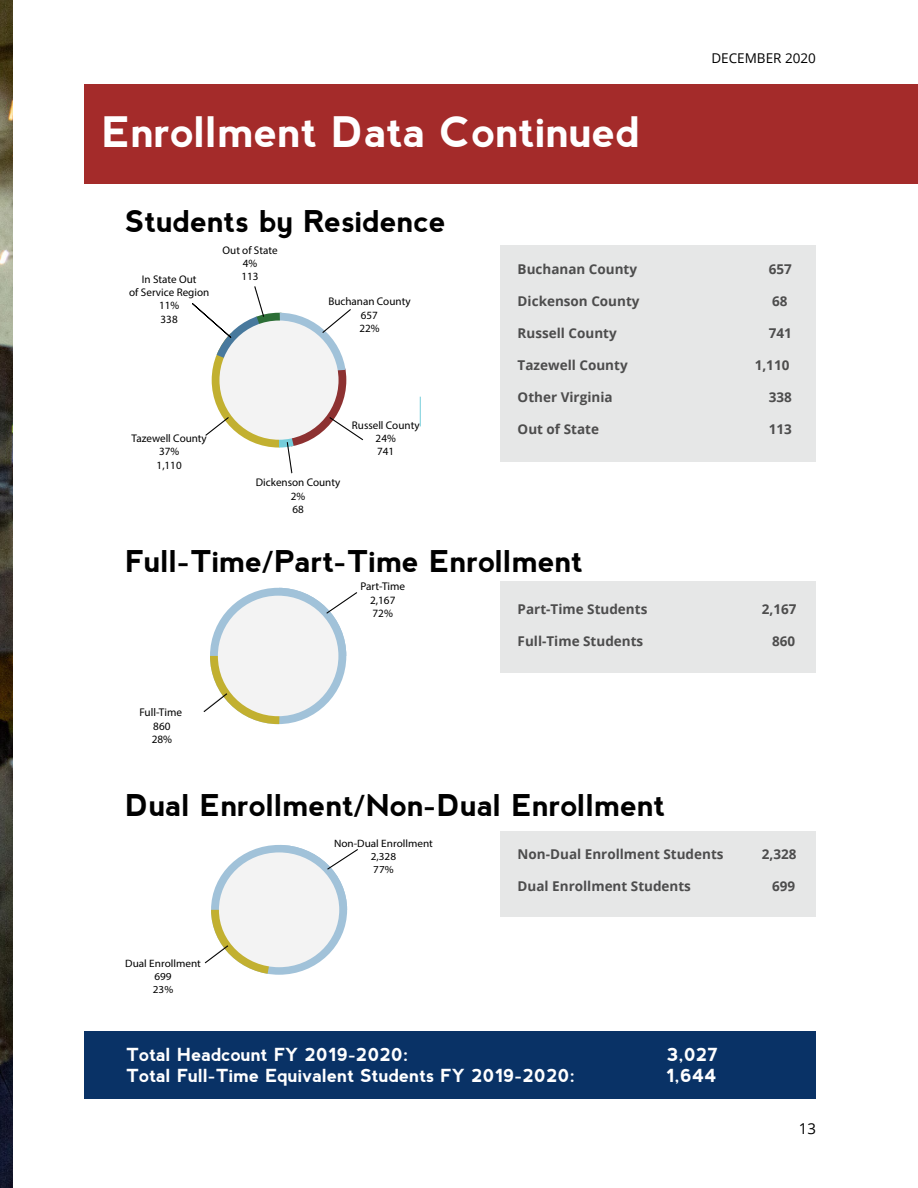
<style>
.page{position:relative;width:918px;height:1188px;background:#fff}
.page>*{position:absolute;margin:0;border:0;box-sizing:border-box;transform-origin:0 0}
.Section_Title_-_Left{font:700 42px "nevis";color:#fff}
.Short_Blurb_Header{font:700 30px "nevis";color:#000}
.Body_Text_Defaults{font:700 18px "nevis";color:#fff}
.t1{font:15px "Open Sans";color:#000}
.t2{font:700 13.5px "Open Sans";color:#000}
.t3{font:13.5px "Open Sans";color:#000}
.t4{font:11.25px/13.5px "Myriad Pro";color:#000;text-align:center}
.t5{font:11.1px/13.4px "Myriad Pro";color:#000;text-align:center}
.t6{font:10.65px/12.8px "Myriad Pro";color:#000;text-align:center;scale:1.05 1}
</style>
<div class="page">
<div style="left:84px;top:1031px;width:732px;height:68px;background:#093266"></div>
<svg style="left:192px;top:286px;width:172px;height:188px"></svg>
<svg style="left:286px;top:588px;width:60px;height:60px"></svg>
<div style="left:210px;top:588px;width:136px;height:136px;background:#a1c2d9;border-radius:68px"></div>
<div style="left:218px;top:596px;width:120px;height:120px;background:#f3f3f3;border-radius:50%"></div>
<svg style="left:326px;top:592px;width:31px;height:22px"></svg>
<svg style="left:203px;top:656px;width:78px;height:68px"></svg>
<svg style="left:205px;top:845px;width:153px;height:130px"></svg>
<div style="left:84px;top:84px;width:834px;height:100px;background:#a42b2a"></div>
<div style="left:501px;top:246px;width:315px;height:216px;background:#e6e7e7"></div>
<div style="left:501px;top:581px;width:315px;height:92px;background:#e6e7e7"></div>
<div style="left:501px;top:831px;width:315px;height:86px;background:#e6e7e7"></div>
<img style="left:0;top:0;width:13px;height:1188px">
<p class="Section_Title_-_Left" style="left:102px;top:108px;width:540px">Enrollment Data Continued</p>
<p class="Short_Blurb_Header" style="left:126px;top:204px;width:322px">Students by Residence</p>
<p class="t3" style="left:711px;top:49px;width:106px">DECEMBER 2020</p>
<p class="t5" style="left:129px;top:272px;width:82px">In State Out<br>of Service Region<br>11%<br>338</p>
<p class="t5" style="left:223px;top:243px;width:57px">Out of State<br>4%<br>113</p>
<p class="t5" style="left:328px;top:295px;width:84px">Buchanan County<br>657<br>22%</p>
<p class="t5" style="left:132px;top:432px;width:77px">Tazewell County<br>37%<br>1,110</p>
<p class="t5" style="left:256px;top:476px;width:86px">Dickenson County<br>2%<br>68</p>
<p class="t5" style="left:352px;top:418px;width:69px">Russell County<br>24%<br>741</p>
<p class="t2" style="left:518px;top:260px;width:121px">Buchanan County</p>
<p class="t2" style="left:769px;top:260px;width:25px">657</p>
<p class="t2" style="left:518px;top:292px;width:123px">Dickenson County</p>
<p class="t2" style="left:772px;top:292px;width:17px">68</p>
<p class="t2" style="left:518px;top:324px;width:101px">Russell County</p>
<p class="t2" style="left:769px;top:324px;width:25px">741</p>
<p class="t2" style="left:518px;top:355px;width:112px">Tazewell County</p>
<p class="t2" style="left:755px;top:355px;width:36px">1,110</p>
<p class="t2" style="left:518px;top:387px;width:96px">Other Virginia</p>
<p class="t2" style="left:769px;top:387px;width:25px">338</p>
<p class="t2" style="left:518px;top:419px;width:83px">Out of State</p>
<p class="t2" style="left:769px;top:419px;width:25px">113</p>
<p class="Short_Blurb_Header" style="left:126px;top:544px;width:459px">Full-Time/Part-Time Enrollment</p>
<p class="t4" style="left:140px;top:706px;width:44px">Full-Time<br>860<br>28%</p>
<p class="t4" style="left:360px;top:580px;width:46px">Part-Time<br>2,167<br>72%</p>
<p class="t2" style="left:518px;top:600px;width:131px">Part-Time Students</p>
<p class="t2" style="left:762px;top:600px;width:36px">2,167</p>
<p class="t2" style="left:518px;top:632px;width:127px">Full-Time Students</p>
<p class="t2" style="left:772px;top:632px;width:25px">860</p>
<p class="Short_Blurb_Header" style="left:126px;top:789px;width:541px">Dual Enrollment/Non-Dual Enrollment</p>
<p class="t2" style="left:518px;top:844px;width:207px">Non-Dual Enrollment Students</p>
<p class="t2" style="left:762px;top:844px;width:36px">2,328</p>
<p class="t2" style="left:518px;top:876px;width:175px">Dual Enrollment Students</p>
<p class="t2" style="left:772px;top:876px;width:25px">699</p>
<p class="t6" style="left:334px;top:837px;width:96px">Non-Dual Enrollment<br>2,328<br>77%</p>
<p class="t6" style="left:125px;top:957px;width:74px">Dual Enrollment<br>699<br>23%</p>
<p class="Body_Text_Defaults" style="left:127px;top:1044px;width:284px">Total Headcount FY 2019-2020:</p>
<p class="Body_Text_Defaults" style="left:667px;top:1044px;width:54px">3,027</p>
<p class="Body_Text_Defaults" style="left:127px;top:1065px;width:450px">Total Full-Time Equivalent Students FY 2019-2020:</p>
<p class="Body_Text_Defaults" style="left:667px;top:1065px;width:52px">1,644</p>
<p class="t1" style="left:799px;top:1118px;width:19px">13</p>
</div>
